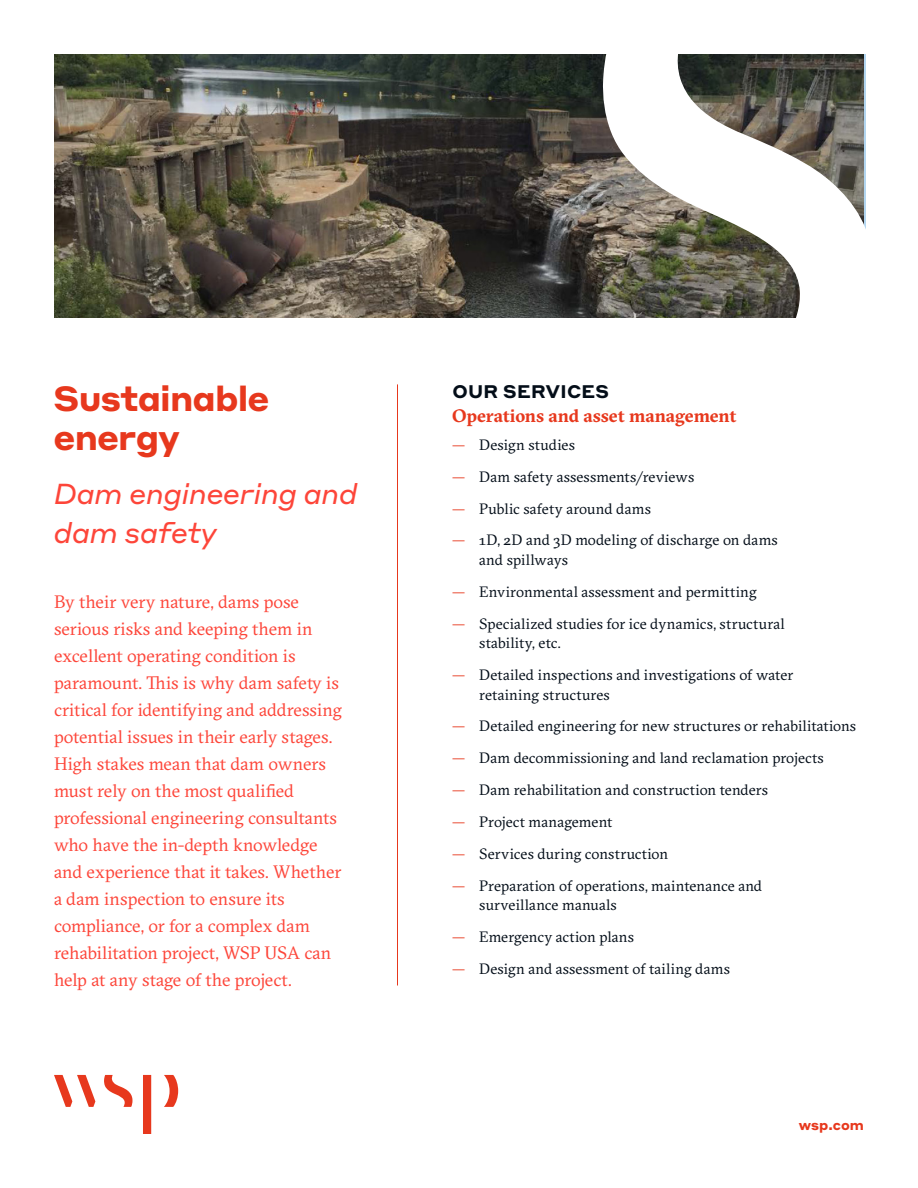
<style>
.page{position:relative;width:918px;height:1188px;background:#fff}
.page>*{position:absolute;margin:0;border:0;box-sizing:border-box;transform-origin:0 0}
.t1{font:700 34.5px/39px "Styrene A";letter-spacing:-.025em;color:#e7381d}
.t2{font:italic 28.5px/39px "Styrene A";letter-spacing:-.025em;color:#fd4539}
.t3{font:18px/27px "GT Sectra";letter-spacing:-.005em;color:#fd4539}
.t4{font:700 18px "GT Sectra";color:#e7381d}
.t5{font:700 18px "Styrene A";letter-spacing:.015em;color:#030d18}
.t6{font:15px/19.5px "GT Sectra";letter-spacing:.01em;color:#030d18}
.t7{font:700 13.5px "Styrene A";color:#e7381d}
.s1{font-weight:500;color:#e7381d}
</style>
<div class="page">
<img style="left:54px;top:54px;width:548px;height:263px">
<svg style="left:602px;top:54px;width:264px;height:264px"></svg>
<hr style="left:397px;top:384px;width:1px;height:602px;background:#e7381d">
<svg style="left:164px;top:1075px;width:14px;height:32px"></svg>
<svg style="left:54px;top:1075px;width:41px;height:32px"></svg>
<svg style="left:143px;top:1075px;width:8px;height:59px"></svg>
<svg style="left:104px;top:1075px;width:28px;height:32px"></svg>
<h1 class="t1" style="left:54px;top:376px;width:217px">Sustainable energy</h1>
<h2 class="t2" style="left:54px;top:472px;width:306px">Dam engineering and dam safety</h2>
<p class="t3" style="left:54px;top:588px;width:289px">By their very nature, dams pose serious risks and keeping them in excellent operating condition is paramount. This is why dam safety is critical for identifying and addressing potential issues in their early stages.<br>High stakes mean that dam owners must rely on the most qualified professional engineering consultants who have the in-depth knowledge and experience that it takes. Whether a dam inspection to ensure its compliance, or for a complex dam rehabilitation project, WSP USA can help at any stage of the project.</p>
<p class="t5" style="left:452px;top:376px;width:158px">OUR SERVICES</p>
<p class="t4" style="left:452px;top:405px;width:286px">Operations and asset management</p>
<p class="t6" style="left:452px;top:435px;width:124px"><span class="s1">—</span> Design studies</p>
<p class="t6" style="left:452px;top:467px;width:244px"><span class="s1">—</span> Dam safety assessments/reviews</p>
<p class="t6" style="left:452px;top:499px;width:200px"><span class="s1">—</span> Public safety around dams</p>
<p class="t6" style="left:479px;top:531px;width:300px;text-indent:-27px"><span class="s1">—</span> 1D, 2D and 3D modeling of discharge on dams and spillways</p>
<p class="t6" style="left:452px;top:582px;width:306px"><span class="s1">—</span> Environmental assessment and permitting</p>
<p class="t6" style="left:479px;top:614px;width:307px;text-indent:-27px"><span class="s1">—</span> Specialized studies for ice dynamics, structural stability, etc.</p>
<p class="t6" style="left:479px;top:665px;width:316px;text-indent:-27px"><span class="s1">—</span> Detailed inspections and investigations of water retaining structures</p>
<p class="t6" style="left:452px;top:717px;width:406px"><span class="s1">—</span> Detailed engineering for new structures or rehabilitations</p>
<p class="t6" style="left:452px;top:749px;width:373px"><span class="s1">—</span> Dam decommissioning and land reclamation projects</p>
<p class="t6" style="left:452px;top:781px;width:317px"><span class="s1">—</span> Dam rehabilitation and construction tenders</p>
<p class="t6" style="left:452px;top:812px;width:162px"><span class="s1">—</span> Project management</p>
<p class="t6" style="left:452px;top:844px;width:217px"><span class="s1">—</span> Services during construction</p>
<p class="t6" style="left:479px;top:876px;width:284px;text-indent:-27px"><span class="s1">—</span> Preparation of operations, maintenance and surveillance manuals</p>
<p class="t6" style="left:452px;top:927px;width:183px"><span class="s1">—</span> Emergency action plans</p>
<p class="t6" style="left:452px;top:959px;width:279px"><span class="s1">—</span> Design and assessment of tailing dams</p>
<p class="t7" style="left:799px;top:1114px;width:67px">wsp.com</p>
</div>
